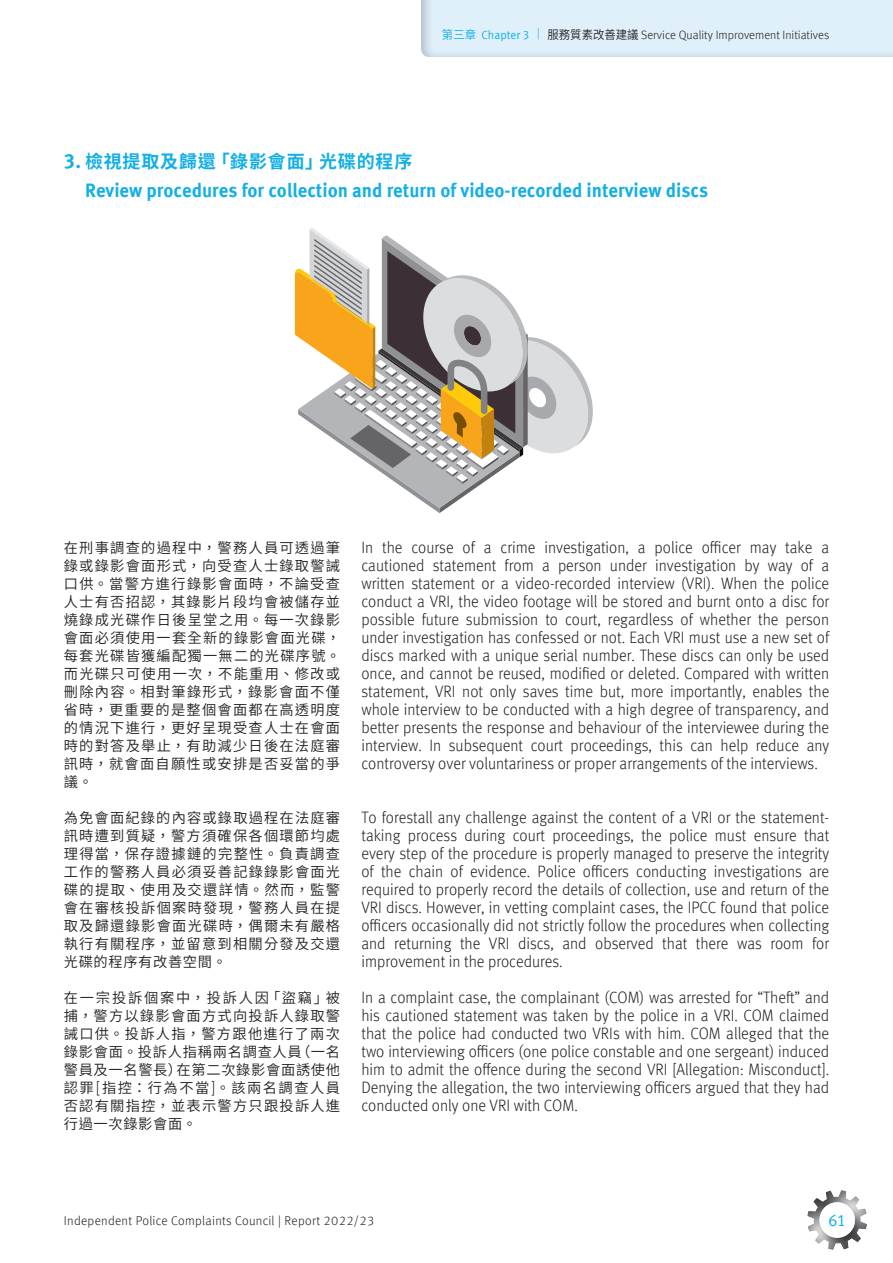
<style>
.page{position:relative;width:893px;height:1263px;background:#fff}
.page>*{position:absolute;margin:0;border:0;box-sizing:border-box;transform-origin:0 0}
._01_H1_E{font:700 19.5px "Meta Pro";color:#13afe6;scale:.95 1}
._001_H1_C{font:700 18px "Noto Sans CJ Ktc";letter-spacing:.045em;color:#13afe6}
._00_txt_E{font:300 16.5px/18px "Meta Pro";color:#231f20;text-align:justify;scale:.95 1}
.t1{font:16.5px "Meta Pro";color:#13afe6}
._000_txt_C{font:600 14.25px/18px "Noto Sans CJ Ktc";letter-spacing:.085em;color:#231f20;text-align:justify}
.t2{font:300 12.75px "Meta Pro";letter-spacing:.025em;color:#231f20}
.t3{font:300 12px "Meta Pro";color:#231f20}
.s1{font-family:"Noto Sans CJ Ktc";font-weight:600;color:#13afe6}
.s2{font-weight:400;color:#13afe6}
.s3{color:#13afe6}
.s4{font-family:"Noto Sans CJ Ktc";font-weight:600}
.s5{font-family:"Meta Pro";font-size:20.7px}
.s6{font-family:"Meta Pro";font-weight:300;font-size:16.35px}
</style>
<div class="page">
<div style="left:793px;top:1188px;width:87px;height:63px;background:#231f20;opacity:.5"></div>
<svg style="left:295px;top:228px;width:298px;height:285px"></svg>
<svg style="left:421px;top:0;width:472px;height:57px;background:#ddeef8"></svg>
<p class="t3" style="left:442px;top:26px;width:389px"><span class="s1">第三章</span> <span class="s2">Chapter 3</span> <span class="s3">|</span> <span class="s4">服務質素改善建議</span> Service Quality Improvement Initiatives</p>
<p class="_001_H1_C" style="left:64px;top:151px;width:350px"><span class="s5">3.</span> 檢視提取及歸還「錄影會面」光碟的程序</p>
<p class="_01_H1_E" style="left:85px;top:175px;width:657px">Review procedures for collection and return of video-recorded interview discs</p>
<p class="_000_txt_C" style="left:64px;top:539px;width:278px">在刑事調查的過程中，警務人員可透過筆錄或錄影會面形式，向受查人士錄取警誡口供。當警方進行錄影會面時，不論受查人士有否招認，其錄影片段均會被儲存並燒錄成光碟作日後呈堂之用。每一次錄影會面必須使用一套全新的錄影會面光碟，每套光碟皆獲編配獨一無二的光碟序號。而光碟只可使用一次，不能重用、修改或刪除內容。相對筆錄形式，錄影會面不僅省時，更重要的是整個會面都在高透明度的情況下進行，更好呈現受查人士在會面時的對答及舉止，有助減少日後在法庭審訊時，就會面自願性或安排是否妥當的爭議。</p>
<p class="_000_txt_C" style="left:64px;top:809px;width:278px">為免會面紀錄的內容或錄取過程在法庭審訊時遭到質疑，警方須確保各個環節均處理得當，保存證據鏈的完整性。負責調查工作的警務人員必須妥善記錄錄影會面光碟的提取、使用及交還詳情。然而，監警會在審核投訴個案時發現，警務人員在提取及歸還錄影會面光碟時，偶爾未有嚴格執行有關程序，並留意到相關分發及交還光碟的程序有改善空間。</p>
<p class="_000_txt_C" style="left:64px;top:989px;width:278px">在一宗投訴個案中，投訴人因「盜竊」被捕，警方以錄影會面方式向投訴人錄取警誡口供。投訴人指，警方跟他進行了兩次錄影會面。投訴人指稱兩名調查人員（一名警員及一名警長）在第二次錄影會面誘使他認罪<span class="s6">[</span>指控：行為不當<span class="s6">]</span>。該兩名調查人員否認有關指控，並表示警方只跟投訴人進行過一次錄影會面。</p>
<p class="_00_txt_E" style="left:361px;top:538px;width:494px">In the course of a crime investigation, a police officer may take a cautioned statement from a person under investigation by way of a written statement or a video-recorded interview (VRI). When the police conduct a VRI, the video footage will be stored and burnt onto a disc for possible future submission to court, regardless of whether the person under investigation has confessed or not. Each VRI must use a new set of discs marked with a unique serial number. These discs can only be used once, and cannot be reused, modified or deleted. Compared with written statement, VRI not only saves time but, more importantly, enables the whole interview to be conducted with a high degree of transparency, and better presents the response and behaviour of the interviewee during the interview. In subsequent court proceedings, this can help reduce any controversy over voluntariness or proper arrangements of the interviews.</p>
<p class="_00_txt_E" style="left:361px;top:808px;width:494px">To forestall any challenge against the content of a VRI or the statement&shy;taking process during court proceedings, the police must ensure that every step of the procedure is properly managed to preserve the integrity of the chain of evidence. Police officers conducting investigations are required to properly record the details of collection, use and return of the VRI discs. However, in vetting complaint cases, the IPCC found that police officers occasionally did not strictly follow the procedures when collecting and returning the VRI discs, and observed that there was room for improvement in the procedures.</p>
<p class="_00_txt_E" style="left:361px;top:988px;width:494px">In a complaint case, the complainant (COM) was arrested for “Theft” and his cautioned statement was taken by the police in a VRI. COM claimed that the police had conducted two VRIs with him. COM alleged that the two interviewing officers (one police constable and one sergeant) induced him to admit the offence during the second VRI [Allegation: Misconduct].<br>Denying the allegation, the two interviewing officers argued that they had conducted only one VRI with COM.</p>
<p class="t2" style="left:64px;top:1212px;width:312px">Independent Police Complaints Council | Report 2022/23</p>
<p class="t1" style="left:828px;top:1207px;width:19px">61</p>
</div>
